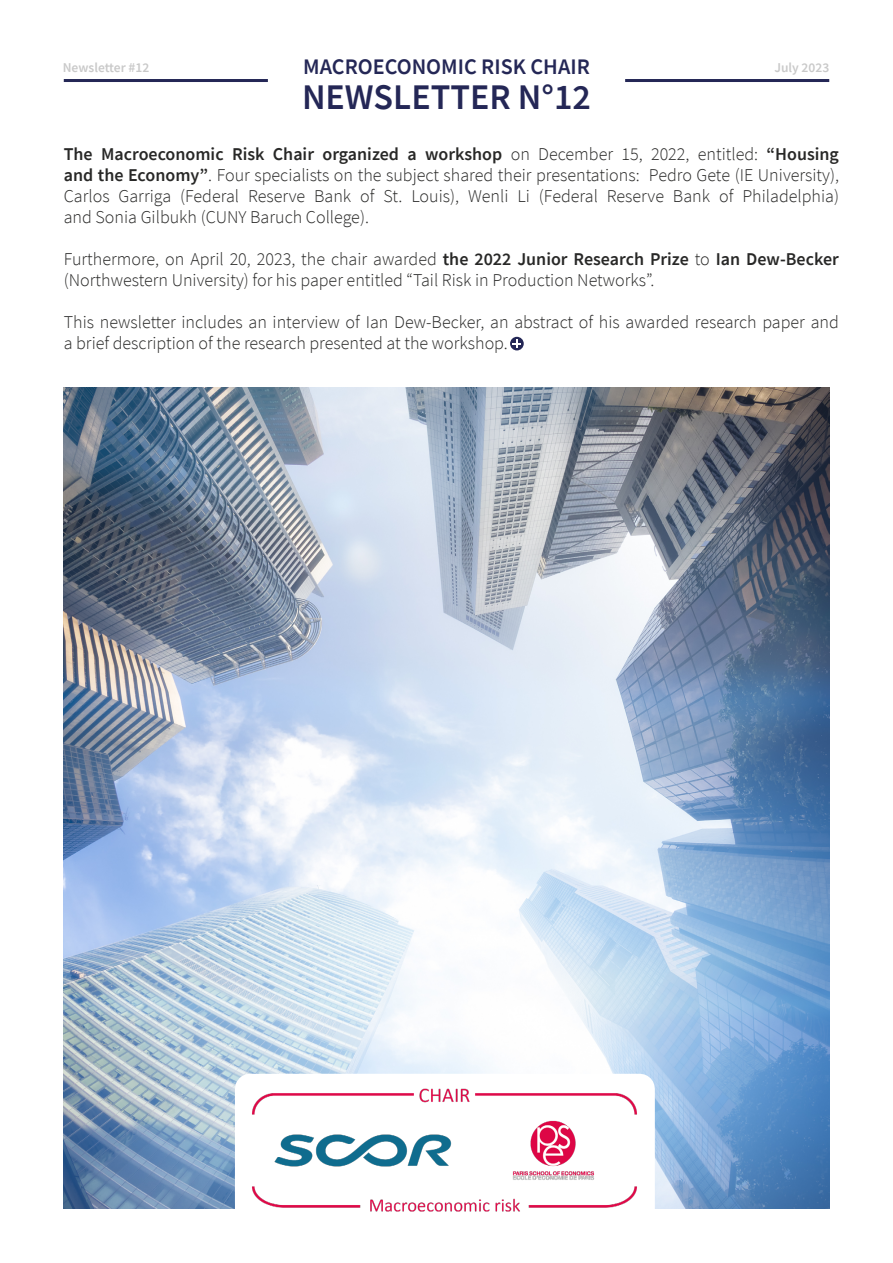
<style>
.page{position:relative;width:893px;height:1263px;background:#fff}
.page>*{position:absolute;margin:0;border:0;box-sizing:border-box;transform-origin:0 0}
.t1{font:600 36px "Source Sans Pro";color:#242756}
.t2{font:600 22.2px "Source Sans Pro";color:#242756}
.t3{font:300 18px/21px "Source Sans Pro";color:#282827}
.t4{font:600 13.5px "Source Sans Pro";color:#c9c9c9}
.s1{font-weight:600}
</style>
<div class="page">
<hr style="left:64px;top:79px;width:204px;height:3px;background:#242756">
<hr style="left:625px;top:79px;width:204px;height:3px;background:#242756">
<img style="left:64px;top:387px;width:765px;height:822px">
<img style="left:235px;top:1080px;width:420px;height:132px">
<div style="left:510px;top:337px;width:14px;height:13px;background:#242756;border-radius:50%"></div>
<svg style="left:513px;top:339px;width:8px;height:9px"></svg>
<p class="t2" style="left:303px;top:52px;width:288px">MACROECONOMIC RISK CHAIR</p>
<h1 class="t1" style="left:302px;top:73px;width:290px">NEWSLETTER N°12</h1>
<p class="t4" style="left:63px;top:58px;width:88px">Newsletter #12</p>
<p class="t4" style="left:774px;top:58px;width:56px">July 2023</p>
<p class="t3" style="left:64px;top:144px;width:777px;text-align:justify"><span class="s1">The Macroeconomic Risk Chair organized a workshop</span> on December 15, 2022, entitled: <span class="s1">“Housing and the Economy”</span>. Four specialists on the subject shared their presentations: Pedro Gete (IE University), Carlos Garriga (Federal Reserve Bank of St. Louis), Wenli Li (Federal Reserve Bank of Philadelphia) and Sonia Gilbukh (CUNY Baruch College).</p>
<p class="t3" style="left:64px;top:249px;width:777px">Furthermore, on April 20, 2023, the chair awarded <span class="s1">the 2022 Junior Research Prize</span> to <span class="s1">Ian Dew-Becker </span>(Northwestern University) for his paper entitled “Tail Risk in Production Networks”.</p>
<p class="t3" style="left:64px;top:312px;width:777px">This newsletter includes an interview of Ian Dew-Becker, an abstract of his awarded research paper and a brief description of the research presented at the workshop.</p>
</div>
